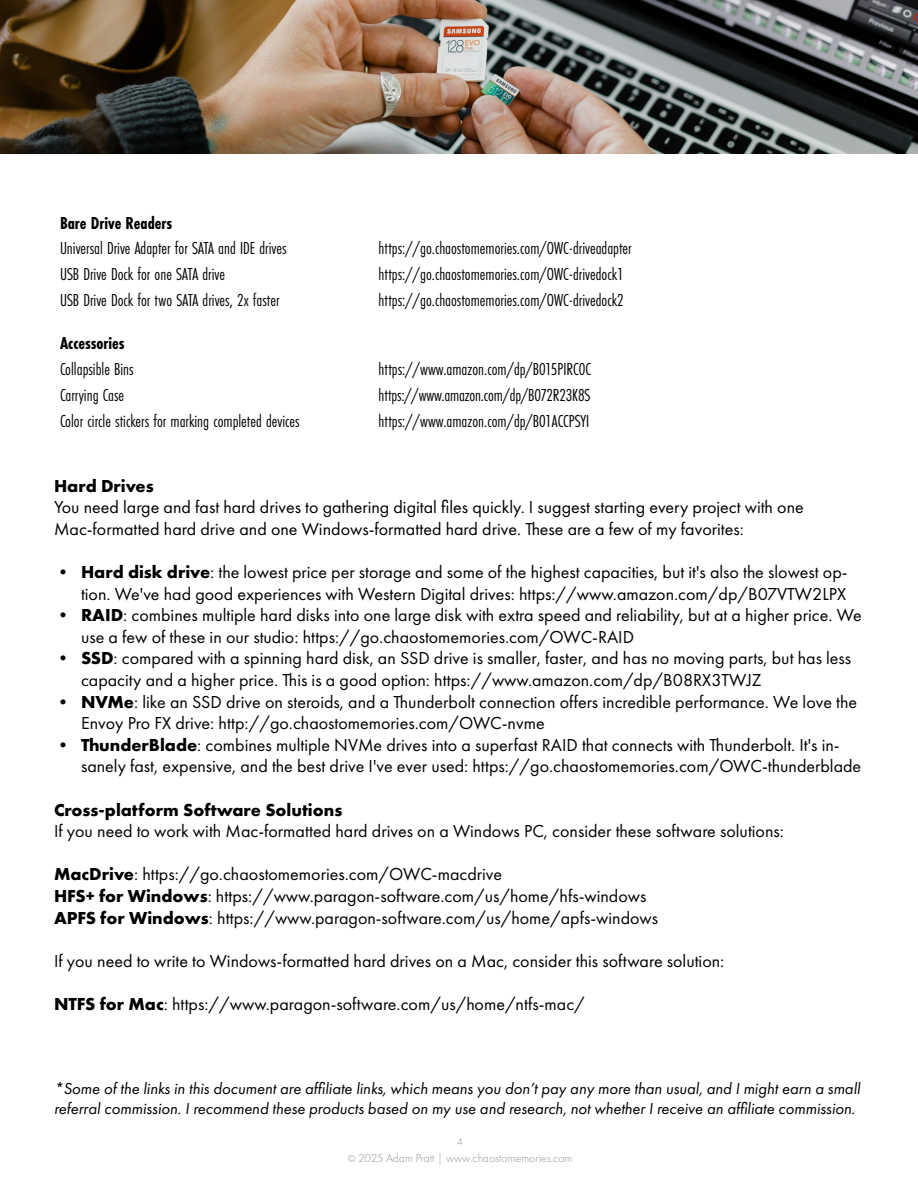
<style>
.page{position:relative;width:918px;height:1188px;background:#fff}
.page>*{position:absolute;margin:0;border:0;box-sizing:border-box;transform-origin:0 0}
.t1{font:18px/21.6px "Futura PT";color:#000}
.t2{font:18px "Futura PT Cond";color:#000}
.t3{font:700 18px "Futura PT";color:#000}
.t4{font:700 18px "Futura PT Cond";color:#000}
.t5{font:italic 16.5px/19.8px "Futura PT";color:#000}
.t6{font:300 12px "Futura PT";color:#939598}
.t7{font:300 10.5px "Futura PT";color:#939598}
.s1{font-weight:700}
.s2{font-size:10.5px}
</style>
<div class="page">
<img style="left:0;top:0;width:918px;height:153px">
<p class="t4" style="left:60px;top:212px;width:114px">Bare Drive Readers</p>
<p class="t2" style="left:60px;top:238px;width:228px">Universal Drive Adapter for SATA and IDE drives</p>
<p class="t2" style="left:379px;top:238px;width:255px">https://go.chaostomemories.com/OWC-driveadapter</p>
<p class="t2" style="left:60px;top:264px;width:167px">USB Drive Dock for one SATA drive</p>
<p class="t2" style="left:379px;top:264px;width:247px">https://go.chaostomemories.com/OWC-drivedock1</p>
<p class="t2" style="left:60px;top:289px;width:221px">USB Drive Dock for two SATA drives, 2x faster</p>
<p class="t2" style="left:379px;top:289px;width:247px">https://go.chaostomemories.com/OWC-drivedock2</p>
<p class="t4" style="left:60px;top:333px;width:66px">Accessories</p>
<p class="t2" style="left:60px;top:359px;width:75px">Collapsible Bins</p>
<p class="t2" style="left:379px;top:359px;width:214px">https://www.amazon.com/dp/B015PIRC0C</p>
<p class="t2" style="left:60px;top:385px;width:66px">Carrying Case</p>
<p class="t2" style="left:379px;top:385px;width:213px">https://www.amazon.com/dp/B072R23K8S</p>
<p class="t2" style="left:60px;top:410px;width:241px">Color circle stickers for marking completed devices</p>
<p class="t2" style="left:379px;top:410px;width:212px">https://www.amazon.com/dp/B01ACCPSYI</p>
<p class="t3" style="left:54px;top:474px;width:101px">Hard Drives</p>
<p class="t1" style="left:54px;top:496px;width:751px">You need large and fast hard drives to gathering digital files quickly. I suggest starting every project with one<br>Mac-formatted hard drive and one Windows-formatted hard drive. These are a few of my favorites:</p>
<p class="t1" style="left:54px;top:561px;width:795px;text-align:right"><span class="s1">• Hard disk drive</span>: the lowest price per storage and some of the highest capacities, but it's also the slowest op&shy;tion. We've had good experiences with Western Digital drives: https://www.amazon.com/dp/B07VTW2LPX</p>
<p class="t1" style="left:81px;top:604px;width:782px;text-indent:-27px"><span class="s1">• RAID</span>: combines multiple hard disks into one large disk with extra speed and reliability, but at a higher price. We use a few of these in our studio: https://go.chaostomemories.com/OWC-RAID</p>
<p class="t1" style="left:81px;top:647px;width:772px;text-indent:-27px"><span class="s1">• SSD</span>: compared with a spinning hard disk, an SSD drive is smaller, faster, and has no moving parts, but has less capacity and a higher price. This is a good option: https://www.amazon.com/dp/B08RX3TWJZ</p>
<p class="t1" style="left:81px;top:691px;width:778px;text-indent:-27px"><span class="s1">• NVMe</span>: like an SSD drive on steroids, and a Thunderbolt connection offers incredible performance. We love the<br>Envoy Pro FX drive: http://go.chaostomemories.com/OWC-nvme</p>
<p class="t1" style="left:81px;top:734px;width:782px;text-indent:-27px"><span class="s1">• ThunderBlade</span>: combines multiple NVMe drives into a superfast RAID that connects with Thunderbolt. It's in&shy;sanely fast, expensive, and the best drive I've ever used: https://go.chaostomemories.com/OWC-thunderblade</p>
<p class="t3" style="left:54px;top:798px;width:290px">Cross-platform Software Solutions</p>
<p class="t1" style="left:54px;top:820px;width:731px">If you need to work with Mac-formatted hard drives on a Windows PC, consider these software solutions:</p>
<p class="t1" style="left:54px;top:863px;width:606px"><span class="s1">MacDrive</span>: https://go.chaostomemories.com/OWC-macdrive<br><span class="s1">HFS+ for Windows</span>: https://www.paragon-software.com/us/home/hfs-windows<br><span class="s1">APFS for Windows</span>: https://www.paragon-software.com/us/home/apfs-windows</p>
<p class="t1" style="left:54px;top:950px;width:672px">If you need to write to Windows-formatted hard drives on a Mac, consider this software solution:</p>
<p class="t1" style="left:54px;top:993px;width:532px"><span class="s1">NTFS for Mac</span>: https://www.paragon-software.com/us/home/ntfs-mac/</p>
<p class="t5" style="left:54px;top:1079px;width:808px">*Some of the links in this document are affiliate links, which means you don’t pay any more than usual, and I might earn a small referral commission. I recommend these products based on my use and research, not whether I receive an affiliate commission.</p>
<p class="t7" style="left:457px;top:1136px;width:7px">4</p>
<p class="t6" style="left:348px;top:1152px;width:226px"><span class="s2">©</span> 2025 Adam Pratt | www.chaostomemories.com</p>
</div>
